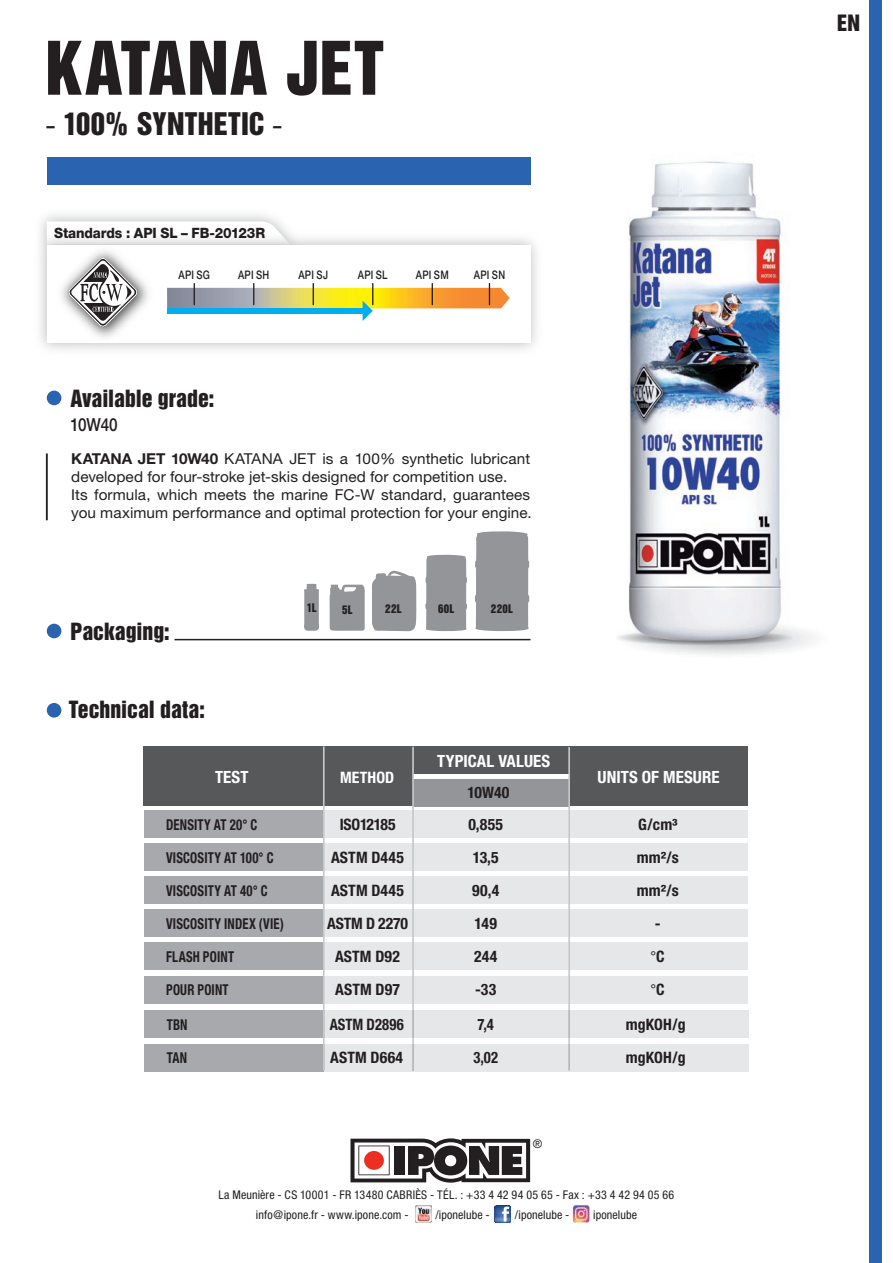
<style>
.page{position:relative;width:893px;height:1263px;background:#fff}
.page>*{position:absolute;margin:0;border:0;box-sizing:border-box;transform-origin:0 0}
.t1{font:67.5px "Helvetica Inserat";letter-spacing:.01em;color:#231f20}
.t2{font:28.5px "Helvetica Inserat";letter-spacing:.01em;color:#231f20}
.t3{font:21.75px "Helvetica Inserat";color:#231f20}
.t4{font:20.55px "Helvetica Inserat";color:#231f20}
.t5{font:500 18px "Helvetica Neue";letter-spacing:-.015em;color:#231f20;scale:.85 1}
.t6{font:700 condensed 16.8px "Helvetica Neue";letter-spacing:.005em;color:#fff}
.t7{font:700 condensed 15.75px "Helvetica Neue";letter-spacing:.01em;color:#231f20}
.t8{font:700 condensed 15.75px "Helvetica Neue";letter-spacing:.01em;color:#231f20;scale:.93 1}
.t9{font:700 condensed 15.75px "Helvetica Neue";letter-spacing:-.01em;color:#231f20}
.t10{font:700 condensed 15.75px "Helvetica Neue";letter-spacing:-.015em;color:#231f20}
.t11{font:700 condensed 15.75px "Helvetica Neue";letter-spacing:.005em;color:#fff}
.t12{font:15.75px "Myriad Pro";color:#231f20}
.t13{font:15px/18px "Helvetica Neue";letter-spacing:.005em;color:#231f20}
.t14{font:700 condensed 15px/33px "Helvetica Neue";letter-spacing:.015em;color:#231f20;scale:.85 1}
.t15{font:800 14.25px "Helvetica Neue";letter-spacing:-.01em;color:#231f20;scale:.95 1}
.t16{font:condensed 12px/19.5px "Helvetica Neue";letter-spacing:.01em;color:#231f20}
.t17{font:500 11.85px "Helvetica Neue";letter-spacing:.025em;color:#231f20;scale:.8 1}
.t18{font:10.95px "Helvetica Inserat";letter-spacing:.03em;color:#231f20}
.t19{font:10.8px "Helvetica Inserat";color:#231f20}
.s1{font-family:"Helvetica Neue"}
.s2{font-weight:700}
.s3{font-family:"Helvetica Neue";font-weight:700;font-stretch:condensed}
</style>
<div class="page">
<div style="left:869px;top:0;width:13px;height:1263px;background:#2a64b0"></div>
<div style="left:47px;top:157px;width:484px;height:27px;background:#2a64b0"></div>
<svg style="left:425px;top:555px;width:42px;height:76px;background:#989a9d"></svg>
<div style="left:475px;top:531px;width:54px;height:100px;background:#939598"></div>
<svg style="left:372px;top:570px;width:45px;height:61px;background:#9ea0a2"></svg>
<svg style="left:329px;top:585px;width:36px;height:46px;background:#9b9da0"></svg>
<svg style="left:350px;top:1138px;width:180px;height:44px"></svg>
<div style="left:364px;top:1151px;width:20px;height:19px;background:#ee2e22;border-radius:50%"></div>
<svg style="left:494px;top:1205px;width:17px;height:17px"></svg>
<hr style="left:495px;top:1218px;width:15px;height:3px;background:#fff">
<img style="left:415px;top:1205px;width:17px;height:17px">
<img style="left:572px;top:1205px;width:18px;height:18px">
<img style="left:618px;top:161px;width:195px;height:494px">
<svg style="left:304px;top:584px;width:15px;height:47px"></svg>
<div style="left:145px;top:1011px;width:179px;height:27px;background:#a8a9ad"></div>
<div style="left:145px;top:1044px;width:179px;height:27px;background:#a8a9ad"></div>
<div style="left:47px;top:703px;width:14px;height:14px;background:#2a64b0;border-radius:50%"></div>
<div style="left:47px;top:624px;width:14px;height:14px;background:#2a64b0;border-radius:50%"></div>
<hr style="left:174px;top:639px;width:356px;height:1px;background:#231f20">
<div style="left:414px;top:779px;width:156px;height:27px;background:#939598"></div>
<div style="left:414px;top:747px;width:156px;height:27px;background:#57585a"></div>
<div style="left:144px;top:747px;width:269px;height:59px;background:#57585a"></div>
<div style="left:569px;top:747px;width:179px;height:59px;background:#57585a"></div>
<div style="left:323px;top:811px;width:425px;height:27px;background:#e6e7e9"></div>
<div style="left:323px;top:876px;width:425px;height:27px;background:#e6e7e9"></div>
<div style="left:323px;top:843px;width:425px;height:27px;background:#e6e7e9"></div>
<div style="left:323px;top:942px;width:425px;height:27px;background:#e6e7e9"></div>
<div style="left:323px;top:910px;width:425px;height:27px;background:#e6e7e9"></div>
<div style="left:144px;top:811px;width:179px;height:27px;background:#a8a9ad"></div>
<div style="left:144px;top:876px;width:179px;height:27px;background:#a8a9ad"></div>
<div style="left:144px;top:843px;width:179px;height:27px;background:#a8a9ad"></div>
<div style="left:144px;top:942px;width:179px;height:27px;background:#a8a9ad"></div>
<div style="left:323px;top:976px;width:425px;height:27px;background:#e6e7e9"></div>
<div style="left:144px;top:976px;width:179px;height:27px;background:#a8a9ad"></div>
<div style="left:144px;top:910px;width:179px;height:27px;background:#a8a9ad"></div>
<hr style="left:323px;top:746px;width:2px;height:324px;background:#c7c8ca">
<hr style="left:412px;top:747px;width:2px;height:324px;background:#c7c8ca">
<hr style="left:568px;top:747px;width:2px;height:323px;background:#c7c8ca">
<div style="left:324px;top:1011px;width:424px;height:27px;background:#e6e7e9"></div>
<div style="left:324px;top:1044px;width:424px;height:27px;background:#e6e7e9"></div>
<svg style="left:195px;top:221px;width:91px;height:4px"></svg>
<div style="left:47px;top:245px;width:483px;height:97px;background:#fff"></div>
<svg style="left:195px;top:284px;width:315px;height:37px"></svg>
<div style="left:167px;top:308px;width:201px;height:6px;background:#00aeef"></div>
<hr style="left:46px;top:454px;width:2px;height:66px;background:#231f20">
<div style="left:47px;top:391px;width:14px;height:14px;background:#2a64b0;border-radius:50%"></div>
<img style="left:36px;top:210px;width:159px;height:140px">
<svg style="left:68px;top:258px;width:70px;height:69px"></svg>
<h1 class="t1" style="left:45px;top:28px;width:340px">KATANA JET</h1>
<h2 class="t2" style="left:45px;top:106px;width:239px"><span class="s1">-</span> 100% SYNTHETIC <span class="s1">-</span></h2>
<p class="t15" style="left:54px;top:224px;width:224px">Standards : API SL – FB-20123R</p>
<p class="t17" style="left:178px;top:267px;width:41px">API SG</p>
<p class="t17" style="left:238px;top:267px;width:41px">API SH</p>
<p class="t17" style="left:298px;top:267px;width:39px">API SJ</p>
<p class="t17" style="left:358px;top:267px;width:39px">API SL</p>
<p class="t17" style="left:416px;top:267px;width:43px">API SM</p>
<p class="t17" style="left:474px;top:267px;width:41px">API SN</p>
<h3 class="t3" style="left:70px;top:385px;width:145px">Available grade:</h3>
<p class="t5" style="left:70px;top:414px;width:57px">10W40</p>
<p class="t13" style="left:71px;top:450px;width:462px"><span class="s2">KATANA JET 10W40</span> KATANA JET is a 100% synthetic lubricant developed for four-stroke jet-skis designed for competition use.<br>Its formula, which meets the marine FC-W standard, guarantees you maximum performance and optimal protection for your engine.</p>
<h3 class="t3" style="left:70px;top:619px;width:101px">Packaging:</h3>
<h3 class="t3" style="left:69px;top:696px;width:138px">Technical data:</h3>
<p class="t18" style="left:307px;top:601px;width:11px">1L</p>
<p class="t19" style="left:342px;top:603px;width:12px">5L</p>
<p class="t18" style="left:385px;top:602px;width:18px">22L</p>
<p class="t18" style="left:438px;top:602px;width:18px">60L</p>
<p class="t18" style="left:491px;top:602px;width:24px">220L</p>
<p class="t6" style="left:437px;top:750px;width:115px">TYPICAL VALUES</p>
<p class="t7" style="left:467px;top:783px;width:44px">10W40</p>
<p class="t6" style="left:215px;top:767px;width:35px">TEST</p>
<p class="t11" style="left:340px;top:768px;width:55px">METHOD</p>
<p class="t14" style="left:166px;top:808px;width:140px">DENSITY AT 20° C<br>VISCOSITY AT 100° C<br>VISCOSITY AT 40° C<br>VISCOSITY INDEX (VIE)<br>FLASH POINT<br>POUR POINT</p>
<p class="t10" style="left:340px;top:815px;width:57px">ISO12185</p>
<p class="t7" style="left:468px;top:815px;width:36px">0,855</p>
<p class="t7" style="left:638px;top:815px;width:41px">G/cm³</p>
<p class="t6" style="left:597px;top:767px;width:124px">UNITS OF MESURE</p>
<p class="t7" style="left:331px;top:848px;width:75px">ASTM D445</p>
<p class="t7" style="left:473px;top:848px;width:27px">13,5</p>
<p class="t7" style="left:637px;top:848px;width:43px">mm²/s</p>
<p class="t7" style="left:331px;top:881px;width:75px">ASTM D445</p>
<p class="t7" style="left:472px;top:881px;width:28px">90,4</p>
<p class="t7" style="left:637px;top:881px;width:43px">mm²/s</p>
<p class="t9" style="left:327px;top:914px;width:82px">ASTM D 2270</p>
<p class="t7" style="left:475px;top:914px;width:24px">149</p>
<p class="t7" style="left:655px;top:914px;width:7px">-</p>
<p class="t7" style="left:335px;top:947px;width:67px">ASTM D92</p>
<p class="t7" style="left:474px;top:947px;width:25px">244</p>
<p class="t12" style="left:651px;top:947px;width:15px">°<span class="s3">C</span></p>
<p class="t7" style="left:335px;top:980px;width:66px">ASTM D97</p>
<p class="t7" style="left:475px;top:980px;width:23px">-33</p>
<p class="t12" style="left:651px;top:980px;width:15px">°<span class="s3">C</span></p>
<p class="t14" style="left:167px;top:1008px;width:26px">TBN</p>
<p class="t8" style="left:330px;top:1015px;width:81px">ASTM D2896</p>
<p class="t8" style="left:478px;top:1015px;width:19px">7,4</p>
<p class="t7" style="left:626px;top:1015px;width:61px">mgKOH/g</p>
<p class="t14" style="left:167px;top:1041px;width:26px">TAN</p>
<p class="t7" style="left:330px;top:1048px;width:75px">ASTM D664</p>
<p class="t8" style="left:473px;top:1048px;width:28px">3,02</p>
<p class="t7" style="left:626px;top:1048px;width:61px">mgKOH/g</p>
<p class="t16" style="left:533px;top:1134px;width:11px">®</p>
<p class="t16" style="left:256px;top:1185px;width:420px;text-indent:-37px">La Meunière - CS 10001 - FR 13480 CABRIÈS - TÉL. : +33 4 42 94 05 65 - Fax : +33 4 42 94 05 66 info@ipone.fr - www.ipone.com -</p>
<p class="t16" style="left:435px;top:1204px;width:56px">/iponelube -</p>
<p class="t16" style="left:515px;top:1204px;width:56px">/iponelube -</p>
<p class="t16" style="left:593px;top:1204px;width:45px">iponelube</p>
<h3 class="t4" style="left:837px;top:10px;width:24px">EN</h3>
</div>
